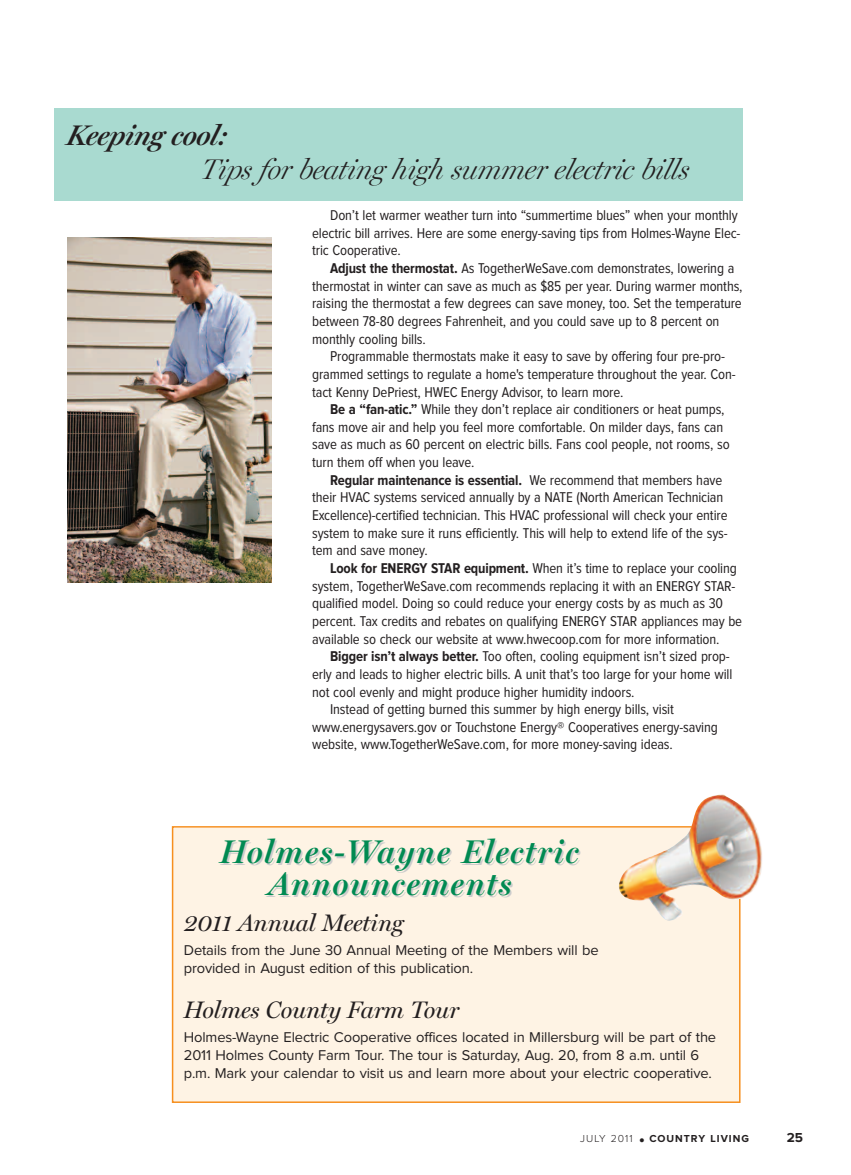
<style>
.page{position:relative;width:851px;height:1175px;background:#fff}
.page>*{position:absolute;margin:0;border:0;box-sizing:border-box;transform-origin:0 0}
.t1{font:italic 600 33px/31.5px "Miller Display";letter-spacing:.04em;color:#008a52;text-align:center}
.t2{font:italic 300 28.5px "Miller Display";letter-spacing:-.01em;color:#231f20}
.t3{font:italic 600 28.5px "Miller Display";color:#231f20}
.t4{font:italic 24px "Miller Display";letter-spacing:-.01em;color:#231f20}
.t5{font:14.7px/17.7px "Proxima Nova Cond";letter-spacing:-.01em;color:#231f20}
.t6{font:14.7px/17.7px "Proxima Nova";letter-spacing:-.01em;color:#231f20}
.t7{font:700 13.5px "Proxima Nova";color:#231f20}
.t8{font:700 10.5px "Proxima Nova";letter-spacing:.09em;color:#231f20}
.s1{font-weight:700}
.s2{font-weight:300}
.s3{font-weight:300;font-size:19.5px}
</style>
<div class="page">
<div style="left:173px;top:827px;width:566px;height:274px;background:#fef3e4"></div>
<div style="left:172px;top:826px;width:568px;height:276px;border:2px solid #f68f1e"></div>
<img style="left:611px;top:794px;width:151px;height:133px">
<img style="left:67px;top:237px;width:205px;height:345px">
<div style="left:54px;top:108px;width:688px;height:92px;background:#a9dad0"></div>
<h2 class="t3" style="left:66px;top:118px;width:166px">Keeping cool:</h2>
<h2 class="t2" style="left:200px;top:152px;width:490px">Tips for beating high summer electric bills</h2>
<p class="t5" style="left:312px;top:208px;width:430px;text-indent:18px">Don’t let warmer weather turn into “summertime blues” when your monthly electric bill arrives. Here are some energy-saving tips from Holmes-Wayne Elec&shy;tric Cooperative.</p>
<p class="t5" style="left:312px;top:260px;width:432px;text-indent:18px"><span class="s1">Adjust the thermostat.</span> As TogetherWeSave.com demonstrates, lowering a thermostat in winter can save as much as $85 per year. During warmer months, raising the thermostat a few degrees can save money, too. Set the temperature between 78-80 degrees Fahrenheit, and you could save up to 8 percent on monthly cooling bills.</p>
<p class="t5" style="left:312px;top:349px;width:425px;text-indent:18px">Programmable thermostats make it easy to save by offering four pre-pro&shy;grammed settings to regulate a home's temperature throughout the year. Con&shy;tact Kenny DePriest, HWEC Energy Advisor, to learn more.</p>
<p class="t5" style="left:312px;top:402px;width:419px;text-indent:18px"><span class="s1">Be a “fan-atic.”</span> While they don’t replace air conditioners or heat pumps, fans move air and help you feel more comfortable. On milder days, fans can save as much as 60 percent on electric bills. Fans cool people, not rooms, so turn them off when you leave.</p>
<p class="t5" style="left:312px;top:472px;width:417px;text-indent:18px"><span class="s1">Regular maintenance is essential.</span> We recommend that members have their HVAC systems serviced annually by a NATE (North American Technician Excellence)-certified technician. This HVAC professional will check your entire system to make sure it runs efficiently. This will help to extend life of the sys&shy;tem and save money.</p>
<p class="t5" style="left:312px;top:560px;width:431px;text-indent:18px"><span class="s1">Look for ENERGY STAR equipment.</span> When it’s time to replace your cooling system, TogetherWeSave.com recommends replacing it with an ENERGY STAR&shy;qualified model. Doing so could reduce your energy costs by as much as 30 percent. Tax credits and rebates on qualifying ENERGY STAR appliances may be available so check our website at www.hwecoop.com for more information.</p>
<p class="t5" style="left:330px;top:649px;width:401px"><span class="s1">Bigger isn’t always better.</span> Too often, cooling equipment isn’t sized prop-</p>
<p class="t5" style="left:312px;top:666px;width:421px">erly and leads to higher electric bills. A unit that’s too large for your home will</p>
<p class="t5" style="left:312px;top:684px;width:324px">not cool evenly and might produce higher humidity indoors.</p>
<p class="t5" style="left:330px;top:701px;width:345px">Instead of getting burned this summer by high energy bills, visit</p>
<p class="t5" style="left:312px;top:719px;width:407px">www.energysavers.gov or Touchstone Energy® Cooperatives energy-saving</p>
<p class="t5" style="left:312px;top:737px;width:362px">website, www.TogetherWeSave.com, for more money-saving ideas.</p>
<h1 class="t1" style="left:220px;top:836px;width:360px">Holmes-Wayne Electric<br>Announcements</h1>
<h3 class="t4" style="left:184px;top:908px;width:221px">2011 Annual Meeting</h3>
<p class="t6" style="left:184px;top:942px;width:416px">Details from the June 30 Annual Meeting of the Members will be provided in August edition of this publication.</p>
<h3 class="t4" style="left:184px;top:995px;width:277px">Holmes County Farm Tour</h3>
<p class="t6" style="left:184px;top:1029px;width:534px">Holmes-Wayne Electric Cooperative offices located in Millersburg will be part of the<br>2011 Holmes County Farm Tour. The tour is Saturday, Aug. 20, from 8 a.m. until 6 p.m. Mark your calendar to visit us and learn more about your electric cooperative.</p>
<p class="t8" style="left:580px;top:1135px;width:170px"><span class="s2">JULY 2011</span> <span class="s3">•</span> COUNTRY LIVING</p>
<p class="t7" style="left:786px;top:1133px;width:18px">25</p>
</div>
